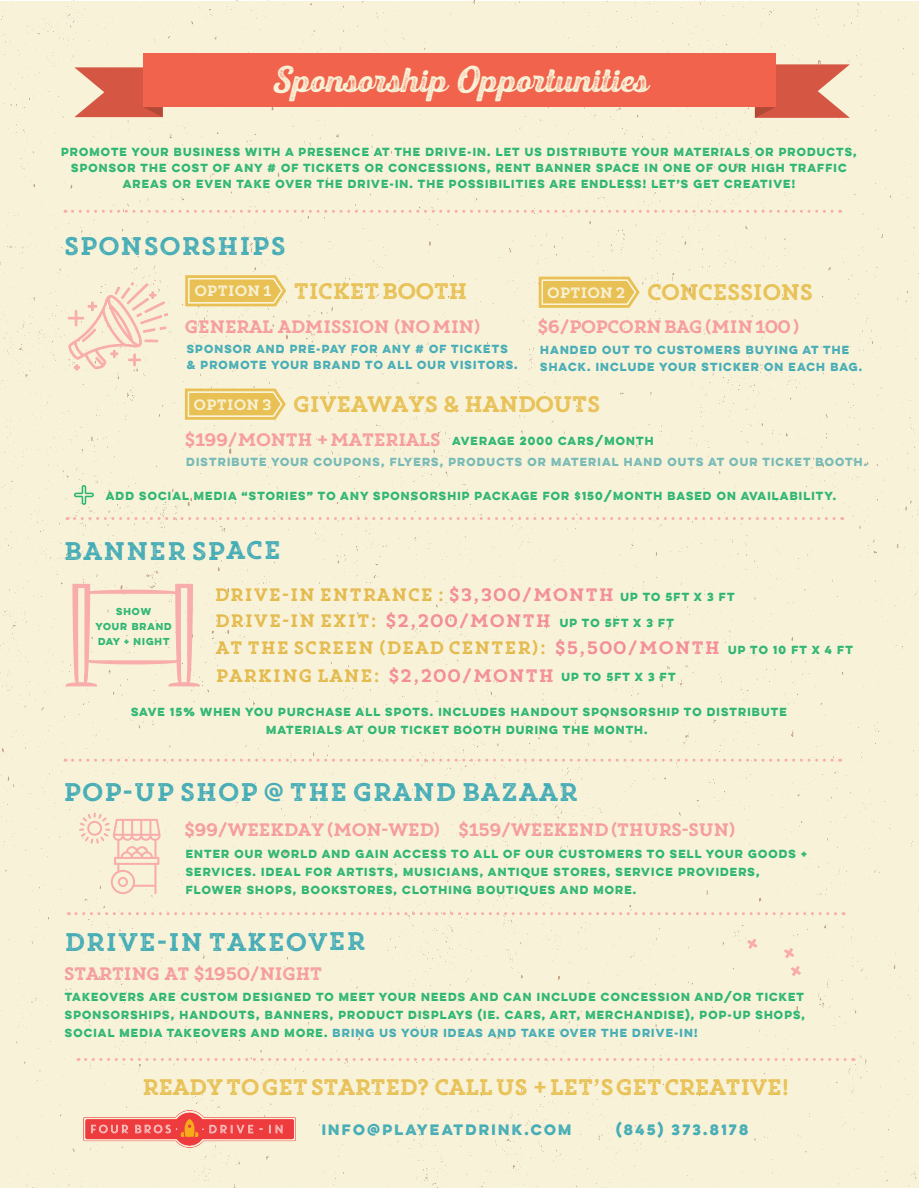
<style>
.page{position:relative;width:919px;height:1188px;background:#fff}
.page>*{position:absolute;margin:0;border:0;box-sizing:border-box;transform-origin:0 0}
.t1{font:31.5px "UT Triumph Press";color:#f8f3d8}
.t2{font:25.5px "Core Magic Rough";letter-spacing:-.16em;color:#44acb6}
.t3{font:22.5px "Core Magic Rough";letter-spacing:-.22em;color:#e8c054}
.t4{font:18px/26.2px "Core Magic Rough";letter-spacing:-.14em;color:#e4b849}
.t5{font:18px "Core Magic Rough";letter-spacing:-.22em;color:#f69a9e}
.t6{font:15px "Core Magic Rough";letter-spacing:-.19em;color:#f8f3d8}
.t7{font:700 13.5px "Lulo One";letter-spacing:-.06em;color:#44acb6}
.t8{font:700 10.5px/18px "Lulo One";letter-spacing:-.12em;color:#2bb572;text-align:center}
.t9{font:700 10.5px/16.5px "Lulo One";letter-spacing:-.12em;color:#44acb6}
.t10{font:700 10.5px "Lulo One";letter-spacing:-.12em;color:#75b9b6}
.t11{font:700 9px "Lulo One";letter-spacing:-.09em;color:#f8f3d8}
.t12{font:700 9px/15px "Lulo One";letter-spacing:-.12em;color:#2bb572;text-align:center}
.s1{font-family:"Core Magic Rough";font-weight:400;font-size:18px}
.s2{color:#f48b97}
.s3{font-family:"Lulo One";font-weight:700;font-size:10.5px;color:#2bb572}
.s4{color:#44acb6}
</style>
<div class="page">
<div style="left:0;top:1px;width:918px;height:1186px;background:#f8f3d8"></div>
<div style="left:143px;top:54px;width:632px;height:53px;background:#f1634c"></div>
<svg style="left:74px;top:67px;width:89px;height:50px"></svg>
<svg style="left:754px;top:64px;width:95px;height:54px"></svg>
<svg style="left:68px;top:912px;width:767px;height:3px"></svg>
<svg style="left:67px;top:281px;width:102px;height:90px"></svg>
<svg style="left:789px;top:965px;width:12px;height:12px"></svg>
<svg style="left:783px;top:947px;width:12px;height:12px"></svg>
<svg style="left:65px;top:210px;width:767px;height:3px"></svg>
<svg style="left:67px;top:517px;width:767px;height:3px"></svg>
<svg style="left:185px;top:275px;width:101px;height:31px"></svg>
<svg style="left:538px;top:277px;width:101px;height:31px"></svg>
<svg style="left:185px;top:388px;width:101px;height:32px"></svg>
<svg style="left:65px;top:758px;width:767px;height:3px"></svg>
<svg style="left:746px;top:938px;width:12px;height:12px"></svg>
<svg style="left:78px;top:1058px;width:767px;height:3px"></svg>
<img style="left:83px;top:1110px;width:212px;height:37px">
<svg style="left:79px;top:812px;width:82px;height:82px"></svg>
<svg style="left:65px;top:584px;width:135px;height:103px"></svg>
<svg style="left:74px;top:485px;width:20px;height:20px"></svg>
<h1 class="t1" style="left:274px;top:58px;width:372px">Sponsorship Opportunities</h1>
<p class="t8" style="left:61px;top:144px;width:799px;line-height:15.8px">PROMOTE YOUR BUSINESS WITH A PRESENCE AT THE DRIVE-IN. LET US DISTRIBUTE YOUR MATERIALS OR PRODUCTS,<br>SPONSOR THE COST OF ANY # OF TICKETS OR CONCESSIONS, RENT BANNER SPACE IN ONE OF OUR HIGH TRAFFIC<br>AREAS OR EVEN TAKE OVER THE DRIVE-IN. THE POSSIBILITIES ARE ENDLESS! LET’S GET CREATIVE!</p>
<h2 class="t2" style="left:61px;top:229px;width:228px">SPONSORSHIPS</h2>
<p class="t11" style="left:199px;top:288px;width:90px"><span class="s1">60</span> SECONDS</p>
<h3 class="t3" style="left:291px;top:276px;width:179px">TICKET BOOTH</h3>
<h3 class="t6" style="left:193px;top:281px;width:81px">OPTION 1</h3>
<p class="t11" style="left:552px;top:289px;width:90px"><span class="s1">60</span> SECONDS</p>
<h3 class="t3" style="left:645px;top:277px;width:172px">CONCESSIONS</h3>
<h3 class="t6" style="left:546px;top:282px;width:82px">OPTION 2</h3>
<h3 class="t5" style="left:183px;top:315px;width:301px">GENERAL ADMISSION (NO MIN)</h3>
<p class="t9" style="left:187px;top:340px;width:335px">SPONSOR AND PRE-PAY FOR ANY # OF TICKETS &amp; PROMOTE YOUR BRAND TO ALL OUR VISITORS.</p>
<h3 class="t5" style="left:536px;top:315px;width:267px">$6/POPCORN BAG (MIN 100 )</h3>
<p class="t9" style="left:540px;top:341px;width:326px">HANDED OUT TO CUSTOMERS BUYING AT THE<br>SHACK. INCLUDE YOUR STICKER ON EACH BAG.</p>
<p class="t11" style="left:199px;top:401px;width:90px"><span class="s1">60</span> SECONDS</p>
<h3 class="t3" style="left:291px;top:389px;width:313px">GIVEAWAYS &amp; HANDOUTS</h3>
<p class="t8" style="left:452px;top:431px;width:205px">AVERAGE 2000 CARS/MONTH</p>
<h3 class="t6" style="left:192px;top:394px;width:82px">OPTION 3</h3>
<h3 class="t5" style="left:183px;top:427px;width:261px">$199/MONTH + MATERIALS</h3>
<p class="t10" style="left:186px;top:454px;width:684px">DISTRIBUTE YOUR COUPONS, FLYERS, PRODUCTS OR MATERIAL HAND OUTS AT OUR TICKET BOOTH.</p>
<p class="t8" style="left:106px;top:486px;width:734px">ADD SOCIAL MEDIA “STORIES” TO ANY SPONSORSHIP PACKAGE FOR $150/MONTH BASED ON AVAILABILITY.</p>
<h2 class="t2" style="left:62px;top:533px;width:223px">BANNER SPACE</h2>
<h3 class="t4" style="left:213px;top:581px;width:404px">DRIVE-IN ENTRANCE : <span class="s2">$3,300/MONTH<br></span>DRIVE-IN EXIT: <span class="s2">$2,200/MONTH</span></h3>
<p class="t8" style="left:620px;top:588px;width:118px">UP TO 5FT X 3 FT</p>
<p class="t8" style="left:559px;top:613px;width:118px">UP TO 5FT X 3 FT</p>
<h3 class="t4" style="left:214px;top:633px;width:642px;line-height:27.6px">AT THE SCREEN (DEAD CENTER): <span class="s2">$5,500/MONTH</span> <span class="s3">UP TO 10 FT X 4 FT<br></span>PARKING LANE: <span class="s2">$2,200/MONTH</span> <span class="s3">UP TO 5FT X 3 FT</span></h3>
<p class="t8" style="left:131px;top:703px;width:659px">SAVE 15% WHEN YOU PURCHASE ALL SPOTS. INCLUDES HANDOUT SPONSORSHIP TO DISTRIBUTE<br>MATERIALS AT OUR TICKET BOOTH DURING THE MONTH.</p>
<p class="t12" style="left:95px;top:604px;width:80px">SHOW<br>YOUR BRAND<br>DAY + NIGHT</p>
<h2 class="t2" style="left:61px;top:775px;width:520px">POP-UP SHOP @ THE GRAND BAZAAR</h2>
<h3 class="t5" style="left:183px;top:817px;width:556px">$99/WEEKDAY (MON-WED) $159/WEEKEND (THURS-SUN)</h3>
<p class="t8" style="left:186px;top:844px;width:625px;text-align:left">ENTER OUR WORLD AND GAIN ACCESS TO ALL OF OUR CUSTOMERS TO SELL YOUR GOODS +<br>SERVICES. IDEAL FOR ARTISTS, MUSICIANS, ANTIQUE STORES, SERVICE PROVIDERS,<br>FLOWER SHOPS, BOOKSTORES, CLOTHING BOUTIQUES AND MORE.</p>
<h2 class="t2" style="left:62px;top:924px;width:307px">DRIVE-IN TAKEOVER</h2>
<h3 class="t5" style="left:62px;top:961px;width:263px">STARTING AT $1950/NIGHT</h3>
<p class="t8" style="left:65px;top:987px;width:744px;text-align:justify">TAKEOVERS ARE CUSTOM DESIGNED TO MEET YOUR NEEDS AND CAN INCLUDE CONCESSION AND/OR TICKET SPONSORSHIPS, HANDOUTS, BANNERS, PRODUCT DISPLAYS (IE. CARS, ART, MERCHANDISE), POP-UP SHOPS, SOCIAL MEDIA TAKEOVERS AND MORE. <span class="s4">BRING US YOUR IDEAS AND TAKE OVER THE DRIVE-IN!</span></p>
<h3 class="t3" style="left:140px;top:1071px;width:652px">READY TO GET STARTED? CALL US + LET’S GET CREATIVE!</h3>
<p class="t7" style="left:321px;top:1119px;width:254px">INFO@PLAYEATDRINK.COM</p>
<p class="t7" style="left:616px;top:1119px;width:137px">(845) 373.8178</p>
</div>
